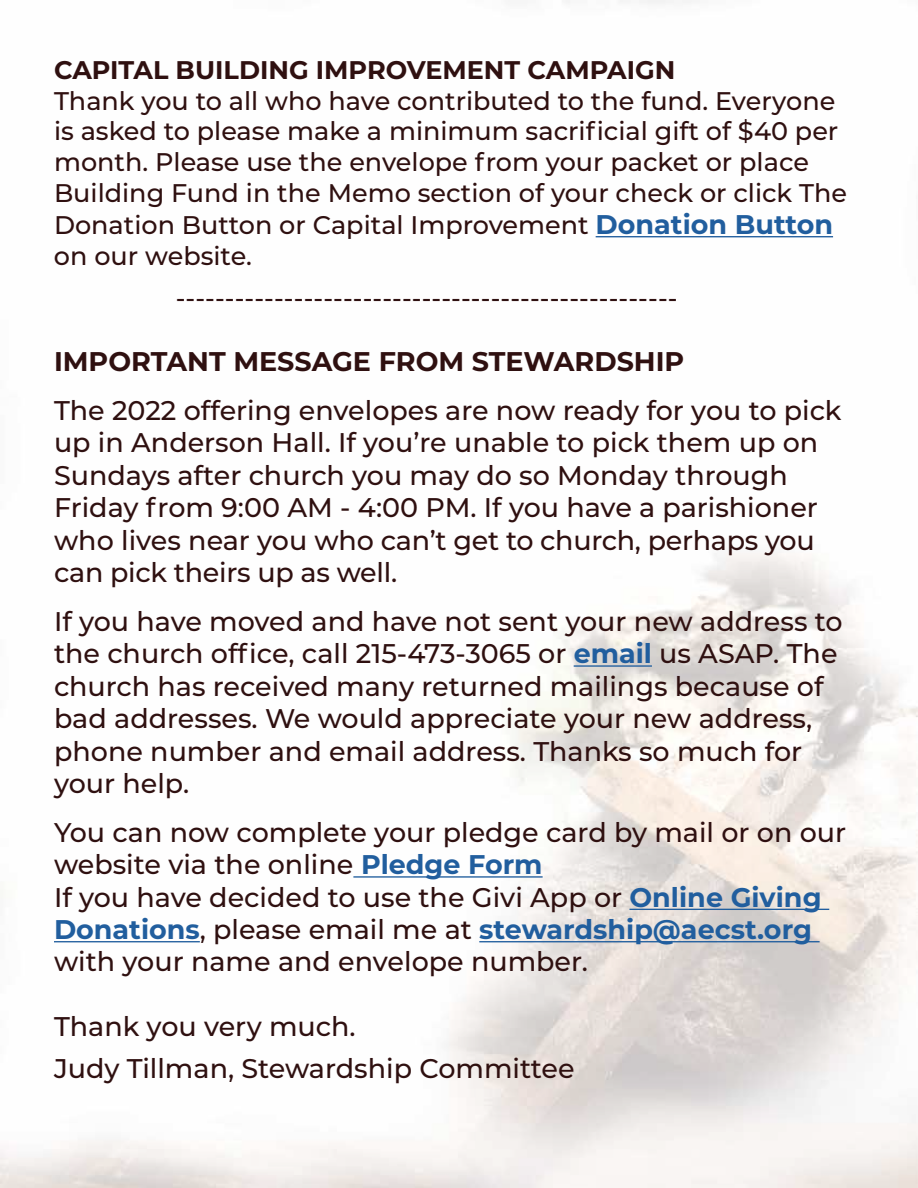
<style>
.page{position:relative;width:918px;height:1188px;background:#fff}
.page>*{position:absolute;margin:0;border:0;box-sizing:border-box;transform-origin:0 0}
.t1{font:500 27px/32.4px "Montserrat";color:#2f1010}
.t2{font:700 27px "Montserrat";color:#2f1010}
.t3{font:500 25.5px/30.9px "Montserrat";color:#2f1010}
.t4{font:700 25.5px "Montserrat";color:#2f1010}
.s1{font-weight:700;font-size:27px;color:#215e9e}
.s2{font-weight:700;color:#215e9e}
</style>
<div class="page">
<img style="left:0;top:0;width:918px;height:1188px">
<hr style="left:596px;top:236px;width:237px;height:1px;background:#215e9e">
<hr style="left:574px;top:665px;width:78px;height:2px;background:#215e9e">
<hr style="left:353px;top:876px;width:190px;height:2px;background:#215e9e">
<hr style="left:629px;top:909px;width:200px;height:1px;background:#215e9e">
<hr style="left:54px;top:941px;width:146px;height:1px;background:#215e9e">
<hr style="left:479px;top:941px;width:341px;height:1px;background:#215e9e">
<p class="t4" style="left:54px;top:52px;width:623px">CAPITAL BUILDING IMPROVEMENT CAMPAIGN</p>
<p class="t3" style="left:54px;top:84px;width:795px">Thank you to all who have contributed to the fund. Everyone is asked to please make a minimum sacrificial gift of $40 per month. Please use the envelope from your packet or place Building Fund in the Memo section of your check or click The Donation Button or Capital Improvement <span class="s1">Donation Button </span>on our website.</p>
<p class="t3" style="left:176px;top:282px;width:503px">---------------------------------------------------</p>
<p class="t2" style="left:54px;top:342px;width:632px">IMPORTANT MESSAGE FROM STEWARDSHIP</p>
<p class="t1" style="left:54px;top:393px;width:789px">The 2022 offering envelopes are now ready for you to pick up in Anderson Hall. If you’re unable to pick them up on Sundays after church you may do so Monday through Friday from 9:00 AM - 4:00 PM. If you have a parishioner who lives near you who can’t get to church, perhaps you can pick theirs up as well.</p>
<p class="t1" style="left:54px;top:604px;width:790px">If you have moved and have not sent your new address to the church office, call 215-473-3065 or <span class="s2">email</span> us ASAP. The church has received many returned mailings because of bad addresses. We would appreciate your new address, phone number and email address. Thanks so much for your help.</p>
<p class="t1" style="left:54px;top:815px;width:794px">You can now complete your pledge card by mail or on our website via the online <span class="s2">Pledge Form<br></span>If you have decided to use the Givi App or <span class="s2">Online Giving Donations</span>, please email me at <span class="s2">stewardship@aecst.org </span>with your name and envelope number.</p>
<p class="t1" style="left:54px;top:1005px;width:522px;line-height:41.4px">Thank you very much.<br>Judy Tillman, Stewardship Committee</p>
</div>
